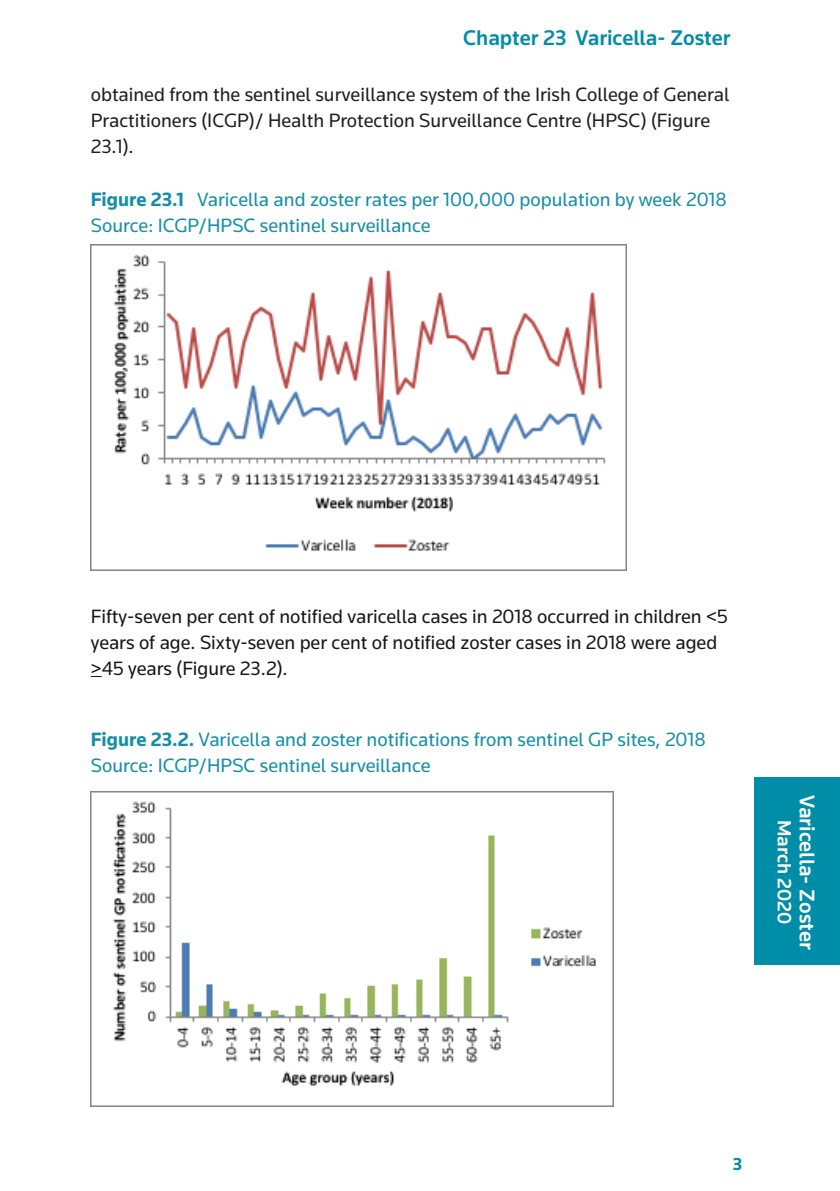
<style>
.page{position:relative;width:840px;height:1191px;background:#fff}
.page>*{position:absolute;margin:0;border:0;box-sizing:border-box;transform-origin:0 0}
.t1{font:500 22px "Knowledge";color:#008da8}
.t2{font:500 22px "Knowledge";color:#fff}
.t3{font:20px/26px "Knowledge";color:#148ea8}
.t4{font:20px/26px "Knowledge";color:#181517}
.t5{font:20px/26px "Knowledge";color:#211d1e}
.t6{font:500 20px "Knowledge";color:#fff}
.t7{font:700 18px "Knowledge";color:#008da8}
.s1{font-weight:700}
</style>
<div class="page">
<div style="left:754px;top:777px;width:85px;height:187px;background:#008da8"></div>
<img style="left:91px;top:245px;width:535px;height:325px">
<img style="left:91px;top:791px;width:522px;height:315px">
<p class="t1" style="left:463px;top:24px;width:268px">Chapter 23 Varicella- Zoster</p>
<p class="t5" style="left:91px;top:81px;width:639px">obtained from the sentinel surveillance system of the Irish College of General<br>Practitioners (ICGP)/ Health Protection Surveillance Centre (HPSC) (Figure<br>23.1).</p>
<p class="t3" style="left:91px;top:186px;width:637px"><span class="s1">Figure 23.1</span> Varicella and zoster rates per 100,000 population by week 2018<br>Source: ICGP/HPSC sentinel surveillance</p>
<p class="t4" style="left:91px;top:602px;width:638px">Fifty-seven per cent of notified varicella cases in 2018 occurred in children &lt;5 years of age. Sixty-seven per cent of notified zoster cases in 2018 were aged &gt;45 years (Figure 23.2).</p>
<p class="t3" style="left:91px;top:726px;width:616px"><span class="s1">Figure 23.2.</span> Varicella and zoster notifications from sentinel GP sites, 2018<br>Source: ICGP/HPSC sentinel surveillance</p>
<p class="t6" style="left:796px;top:820px;width:106px;rotate:90deg">March 2020</p>
<p class="t2" style="left:820px;top:794px;width:156px;rotate:90deg">Varicella- Zoster</p>
<p class="t7" style="left:732px;top:1153px;width:11px">3</p>
</div>
